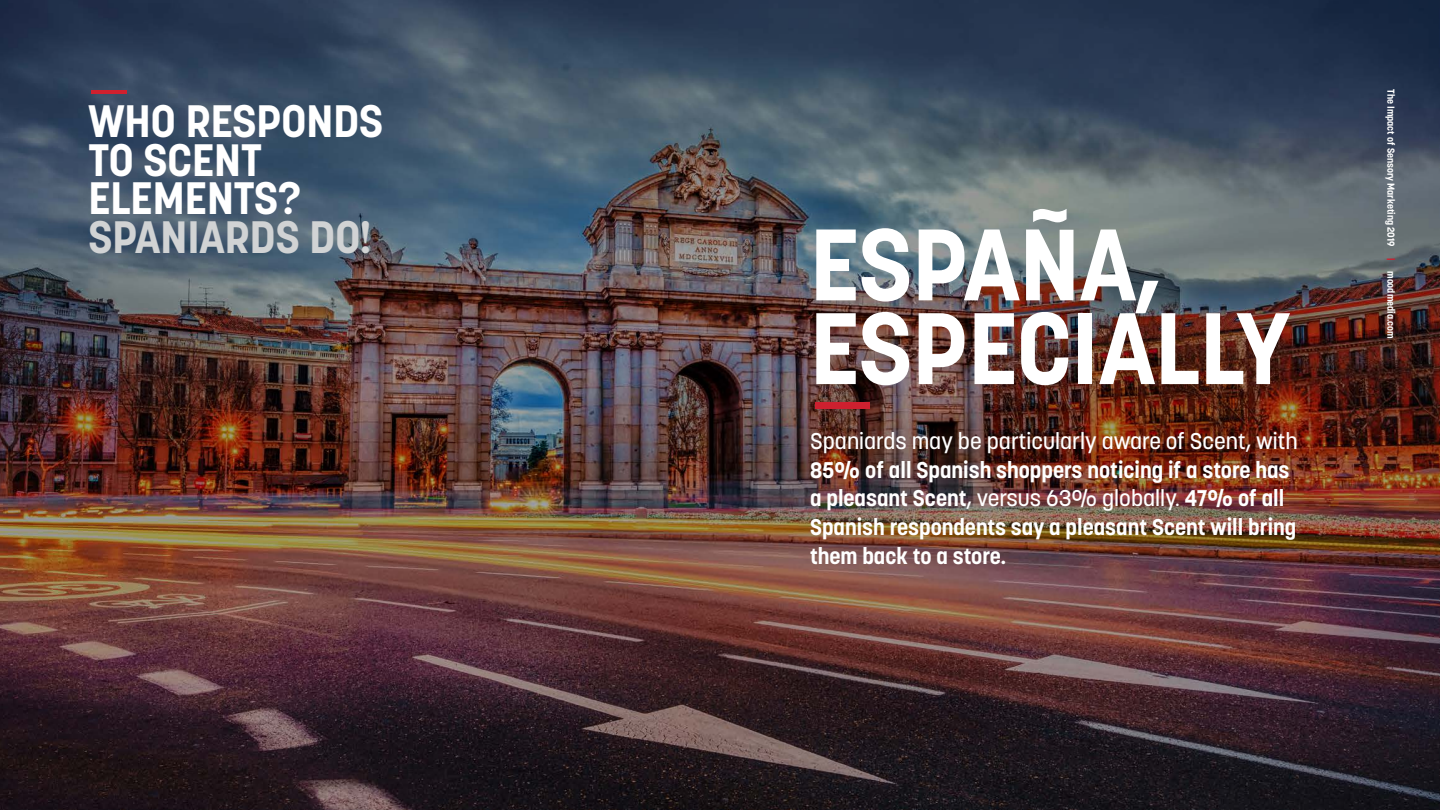
<style>
.page{position:relative;width:1440px;height:810px;background:#fff}
.page>*{position:absolute;margin:0;border:0;box-sizing:border-box;transform-origin:0 0}
.t1{font:700 100.5px/83.8px "Korolev";color:#fff}
.t2{font:700 45px/38.8px "Korolev";color:#fff}
.t3{font:700 45px "Korolev";color:#d1d3d4}
.t4{font:700 22.5px/28.8px "Korolev";color:#fff}
.t5{font:500 22.5px "Korolev";color:#fff}
.t6{font:700 10px "Korolev";color:#fff}
.s1{font-weight:500}
.s2{color:#ce202f}
</style>
<div class="page">
<img style="left:0;top:0;width:1440px;height:810px">
<div style="left:815px;top:402px;width:55px;height:6px;background:#ce202f"></div>
<hr style="left:91px;top:90px;width:36px;height:4px;background:#d0202e">
<h2 class="t2" style="left:88px;top:102px;width:296px">WHO RESPONDS<br>TO SCENT<br>ELEMENTS?</h2>
<h2 class="t3" style="left:88px;top:209px;width:285px">SPANIARDS DO!</h2>
<h1 class="t1" style="left:810px;top:223px;width:481px">ESPAÑA,<br>ESPECIALLY</h1>
<p class="t5" style="left:810px;top:427px;width:489px">Spaniards may be particularly aware of Scent, with</p>
<p class="t4" style="left:810px;top:455px;width:488px">85% of all Spanish shoppers noticing if a store has a pleasant Scent<span class="s1">, versus 63% globally.</span> 47% of all Spanish respondents say a pleasant Scent will bring them back to a store.</p>
<p class="t6" style="left:1397px;top:89px;width:251px;rotate:90deg">The Impact of Sensory Marketing 2019 <span class="s2">|</span> moodmedia.com</p>
</div>
